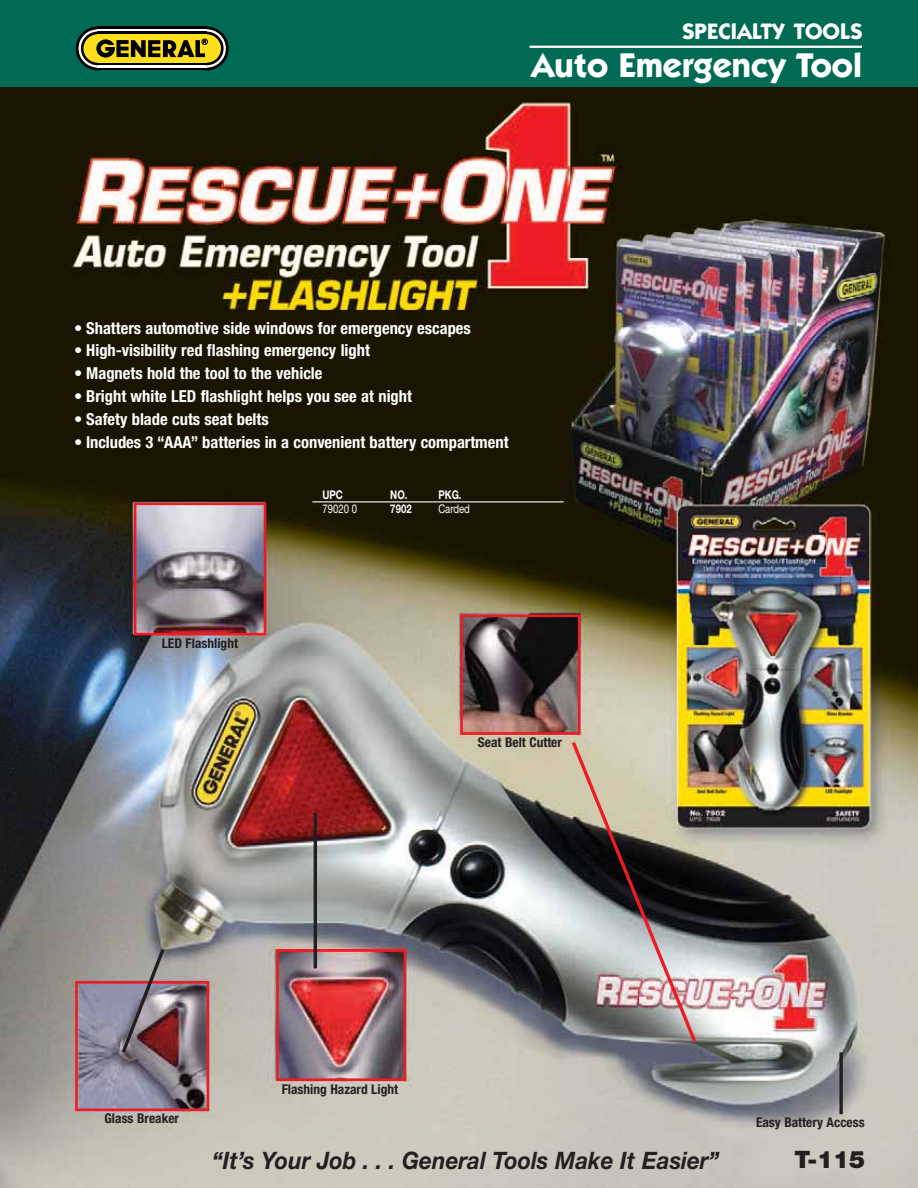
<style>
.page{position:relative;width:918px;height:1188px;background:#fff}
.page>*{position:absolute;margin:0;border:0;box-sizing:border-box;transform-origin:0 0}
.t1{font:700 34.5px "Itc Kabel";color:#fff}
.t2{font:italic 700 24px "Helvetica Neue";color:#231f20;scale:.93 1}
.t3{font:900 24px "Helvetica Neue";color:#231f20}
.t4{font:700 22.5px "Itc Kabel";color:#fff}
.t5{font:700 condensed 16.5px "Helvetica Neue";color:#fff}
.t6{font:700 condensed 13.35px "Helvetica Neue";color:#231f20}
.t7{font:700 12px "Helvetica Neue";color:#fff;scale:.8 1}
.t8{font:12px "Helvetica Neue";color:#fff;scale:.8 1}
</style>
<div class="page">
<img style="left:0;top:87px;width:918px;height:1101px">
<svg style="left:839px;top:1052px;width:4px;height:62px"></svg>
<img style="left:582px;top:738px;width:117px;height:308px">
<img style="left:74px;top:501px;width:508px;height:611px">
<div style="left:0;top:0;width:918px;height:87px;background:#006a55"></div>
<svg style="left:76px;top:27px;width:44px;height:43px"></svg>
<svg style="left:185px;top:27px;width:44px;height:43px"></svg>
<div style="left:98px;top:27px;width:109px;height:43px;background:#000"></div>
<svg style="left:79px;top:29px;width:38px;height:39px"></svg>
<svg style="left:188px;top:29px;width:38px;height:39px"></svg>
<svg style="left:98px;top:29px;width:109px;height:39px"></svg>
<div style="left:81px;top:32px;width:33px;height:33px;background:#000;border-radius:50%"></div>
<svg style="left:190px;top:32px;width:34px;height:33px"></svg>
<div style="left:98px;top:32px;width:109px;height:33px;background:#000"></div>
<div style="left:83px;top:34px;width:29px;height:29px;background:#ffdf1b;border-radius:50%"></div>
<div style="left:98px;top:34px;width:109px;height:29px;background:#ffdf1b"></div>
<div style="left:193px;top:34px;width:28px;height:29px;background:#ffdf1b;border-radius:50%"></div>
<svg style="left:96px;top:39px;width:19px;height:19px"></svg>
<div style="left:101px;top:44px;width:9px;height:9px;background:#ffdf1b;border-radius:50%"></div>
<svg style="left:105px;top:39px;width:103px;height:18px"></svg>
<hr style="left:530px;top:46px;width:332px;height:2px;background:#fff">
<svg style="left:119px;top:945px;width:48px;height:111px;background:#8e7b81"></svg>
<hr style="left:314px;top:813px;width:3px;height:155px;background:#231f20">
<hr style="left:312px;top:501px;width:252px;height:1px;background:#fff">
<h3 class="t4" style="left:682px;top:23px;width:182px">SPECIALTY TOOLS</h3>
<h1 class="t1" style="left:532px;top:52px;width:333px">Auto Emergency Tool</h1>
<p class="t5" style="left:74px;top:322px;width:398px">• Shatters automotive side windows for emergency escapes</p>
<p class="t5" style="left:74px;top:345px;width:297px">• High-visibility red flashing emergency light</p>
<p class="t5" style="left:74px;top:367px;width:250px">• Magnets hold the tool to the vehicle</p>
<p class="t5" style="left:74px;top:390px;width:339px">• Bright white LED flashlight helps you see at night</p>
<p class="t5" style="left:74px;top:413px;width:196px">• Safety blade cuts seat belts</p>
<p class="t5" style="left:74px;top:436px;width:436px">• Includes 3 “AAA” batteries in a convenient battery compartment</p>
<p class="t6" style="left:162px;top:639px;width:78px">LED Flashlight</p>
<p class="t7" style="left:322px;top:491px;width:27px">UPC</p>
<p class="t7" style="left:390px;top:491px;width:23px">NO.</p>
<p class="t7" style="left:438px;top:491px;width:31px">PKG.</p>
<p class="t8" style="left:322px;top:504px;width:45px">79020 0</p>
<p class="t7" style="left:390px;top:504px;width:28px">7902</p>
<p class="t8" style="left:438px;top:504px;width:41px">Carded</p>
<p class="t6" style="left:478px;top:738px;width:86px">Seat Belt Cutter</p>
<p class="t6" style="left:282px;top:1084px;width:118px">Flashing Hazard Light</p>
<p class="t6" style="left:105px;top:1114px;width:76px">Glass Breaker</p>
<p class="t6" style="left:756px;top:1118px;width:110px">Easy Battery Access</p>
<h2 class="t2" style="left:212px;top:1152px;width:547px">“It’s Your Job . . . General Tools Make It Easier”</h2>
<h2 class="t3" style="left:795px;top:1150px;width:72px">T-115</h2>
</div>
